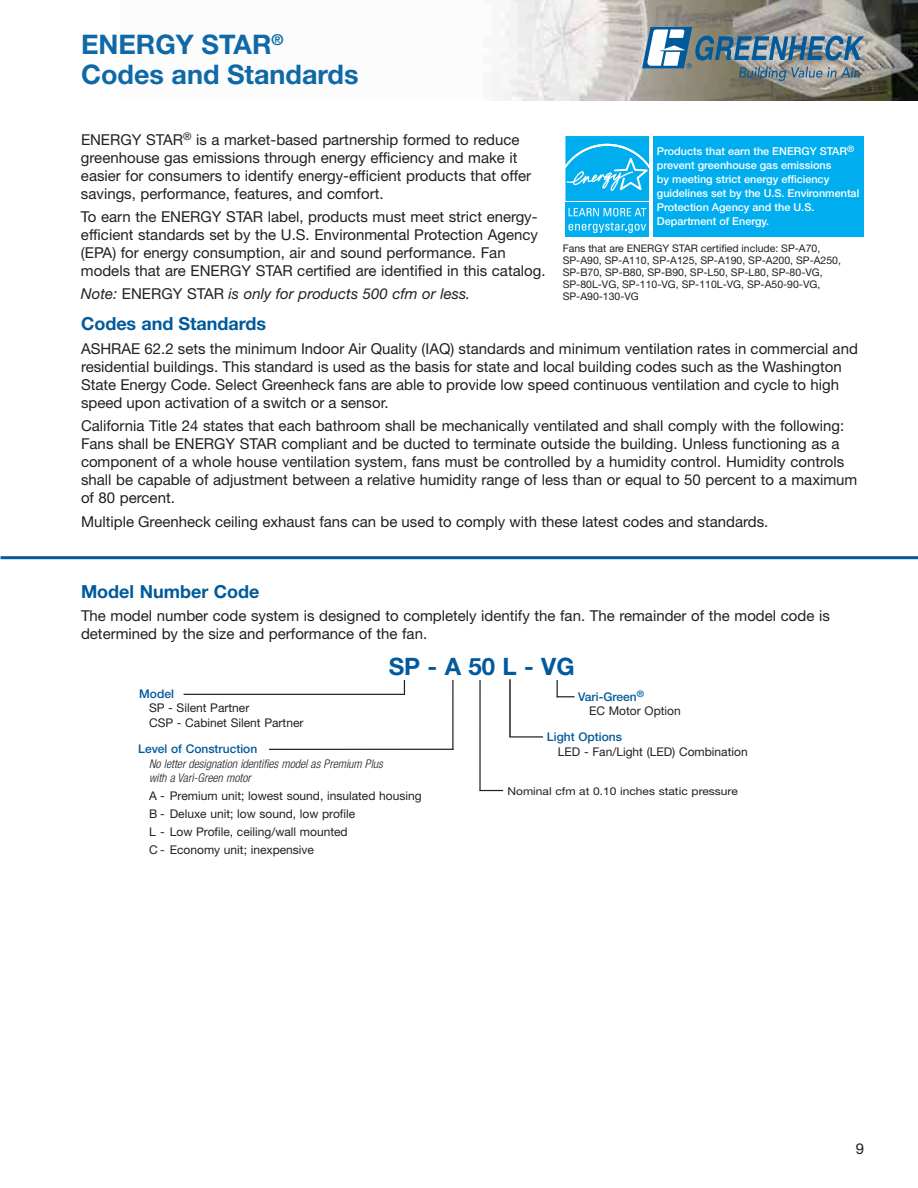
<style>
.page{position:relative;width:918px;height:1188px;background:#fff}
.page>*{position:absolute;margin:0;border:0;box-sizing:border-box;transform-origin:0 0}
.t1{font:700 27px/30px "Helvetica Neue LT Std";color:#0f69a7}
.t2{font:700 24px "Helvetica Neue LT Std";color:#005a9c}
.t3{font:700 18px "Helvetica Neue LT Std";color:#005a9c}
.t4{font:15px/18px "Helvetica Neue LT Std";color:#231f20}
.t5{font:italic 15px "Helvetica Neue LT Std";color:#231f20}
.t6{font:12px/17.9px "Helvetica Neue LT Std";color:#231f20}
.t7{font:italic 300 condensed 12px/14.7px "Helvetica Neue LT Std";color:#231f20}
.t8{font:500 12px "Helvetica Neue LT Std";color:#005a9c}
.t9{font:500 10.8px/14px "Helvetica Neue LT Std";color:#fff}
.t10{font:10.8px "Helvetica Neue LT Std";color:#231f20;scale:1.11 1}
.t11{font:10.5px/12px "Helvetica Neue LT Std";color:#231f20}
.s1{font-style:normal}
.s2{font-weight:500;color:#005a9c}
</style>
<div class="page">
<img style="left:492px;top:0;width:426px;height:100px">
<svg style="left:642px;top:27px;width:222px;height:54px;background:#7e929d"></svg>
<div style="left:653px;top:136px;width:211px;height:101px;background:#00aeef"></div>
<svg style="left:565px;top:136px;width:85px;height:67px"></svg>
<div style="left:565px;top:203px;width:84px;height:34px;background:#00aeef"></div>
<svg style="left:565px;top:136px;width:84px;height:65px;background:#22b8f1"></svg>
<svg style="left:569px;top:208px;width:77px;height:8px"></svg>
<svg style="left:568px;top:222px;width:78px;height:11px"></svg>
<hr style="left:1px;top:556px;width:917px;height:3px;background:#005a9c">
<hr style="left:479px;top:680px;width:2px;height:111px;background:#231f20">
<svg style="left:481px;top:790px;width:22px;height:1px"></svg>
<hr style="left:452px;top:680px;width:2px;height:70px;background:#231f20">
<hr style="left:269px;top:749px;width:185px;height:1px;background:#231f20">
<svg style="left:404px;top:680px;width:1px;height:14px"></svg>
<hr style="left:184px;top:694px;width:221px;height:1px;background:#231f20">
<hr style="left:509px;top:736px;width:34px;height:2px;background:#231f20">
<svg style="left:557px;top:680px;width:18px;height:17px"></svg>
<hr style="left:509px;top:679px;width:2px;height:58px;background:#231f20">
<h1 class="t1" style="left:81px;top:32px;width:279px">ENERGY STAR<sup>®<br></sup>Codes and Standards</h1>
<p class="t4" style="left:81px;top:132px;width:452px">ENERGY STAR<sup>®</sup> is a market-based partnership formed to reduce greenhouse gas emissions through energy efficiency and make it easier for consumers to identify energy-efficient products that offer savings, performance, features, and comfort.</p>
<p class="t4" style="left:81px;top:209px;width:466px">To earn the ENERGY STAR label, products must meet strict energy&shy;efficient standards set by the U.S. Environmental Protection Agency (EPA) for energy consumption, air and sound performance. Fan models that are ENERGY STAR certified are identified in this catalog.</p>
<p class="t5" style="left:81px;top:289px;width:391px">Note: <span class="s1">ENERGY STAR</span> is only for products 500 cfm or less.</p>
<p class="t9" style="left:657px;top:145px;width:204px">Products that earn the ENERGY STAR<sup>® </sup>prevent greenhouse gas emissions<br>by meeting strict energy efficiency guidelines set by the U.S. Environmental Protection Agency and the U.S.<br>Department of Energy.</p>
<p class="t11" style="left:563px;top:243px;width:280px">Fans that are ENERGY STAR certified include: SP-A70, SP-A90, SP-A110, SP-A125, SP-A190, SP-A200, SP-A250, SP-B70, SP-B80, SP-B90, SP-L50, SP-L80, SP-80-VG, SP-80L-VG, SP-110-VG, SP-110L-VG, SP-A50-90-VG, SP-A90-130-VG</p>
<p class="t3" style="left:81px;top:317px;width:187px">Codes and Standards</p>
<p class="t4" style="left:81px;top:341px;width:778px">ASHRAE 62.2 sets the minimum Indoor Air Quality (IAQ) standards and minimum ventilation rates in commercial and residential buildings. This standard is used as the basis for state and local building codes such as the Washington State Energy Code. Select Greenheck fans are able to provide low speed continuous ventilation and cycle to high speed upon activation of a switch or a sensor.</p>
<p class="t4" style="left:81px;top:418px;width:778px">California Title 24 states that each bathroom shall be mechanically ventilated and shall comply with the following:<br>Fans shall be ENERGY STAR compliant and be ducted to terminate outside the building. Unless functioning as a component of a whole house ventilation system, fans must be controlled by a humidity control. Humidity controls shall be capable of adjustment between a relative humidity range of less than or equal to 50 percent to a maximum of 80 percent.</p>
<p class="t4" style="left:81px;top:513px;width:689px">Multiple Greenheck ceiling exhaust fans can be used to comply with these latest codes and standards.</p>
<p class="t3" style="left:81px;top:585px;width:180px">Model Number Code</p>
<p class="t4" style="left:81px;top:608px;width:750px">The model number code system is designed to completely identify the fan. The remainder of the model code is determined by the size and performance of the fan.</p>
<p class="t8" style="left:139px;top:689px;width:36px">Model</p>
<p class="t6" style="left:149px;top:702px;width:156px;line-height:14.7px">SP - Silent Partner<br>CSP - Cabinet Silent Partner</p>
<h2 class="t2" style="left:389px;top:658px;width:187px">SP - A 50 L - VG</h2>
<p class="t6" style="left:589px;top:690px;width:93px;line-height:14.4px;text-indent:-11px"><span class="s2">Vari-Green</span><sup>®<br></sup>EC Motor Option</p>
<p class="t8" style="left:138px;top:745px;width:121px">Level of Construction</p>
<p class="t7" style="left:149px;top:757px;width:235px">No letter designation identifies model as Premium Plus with a Vari-Green motor</p>
<p class="t6" style="left:149px;top:788px;width:274px">A - Premium unit; lowest sound, insulated housing B - Deluxe unit; low sound, low profile<br>L - Low Profile, ceiling/wall mounted<br>C - Economy unit; inexpensive</p>
<p class="t8" style="left:547px;top:733px;width:77px">Light Options</p>
<p class="t6" style="left:558px;top:744px;width:191px">LED - Fan/Light (LED) Combination</p>
<p class="t10" style="left:507px;top:787px;width:209px">Nominal cfm at 0.10 inches static pressure</p>
<p class="t4" style="left:856px;top:1141px;width:10px">9</p>
</div>
